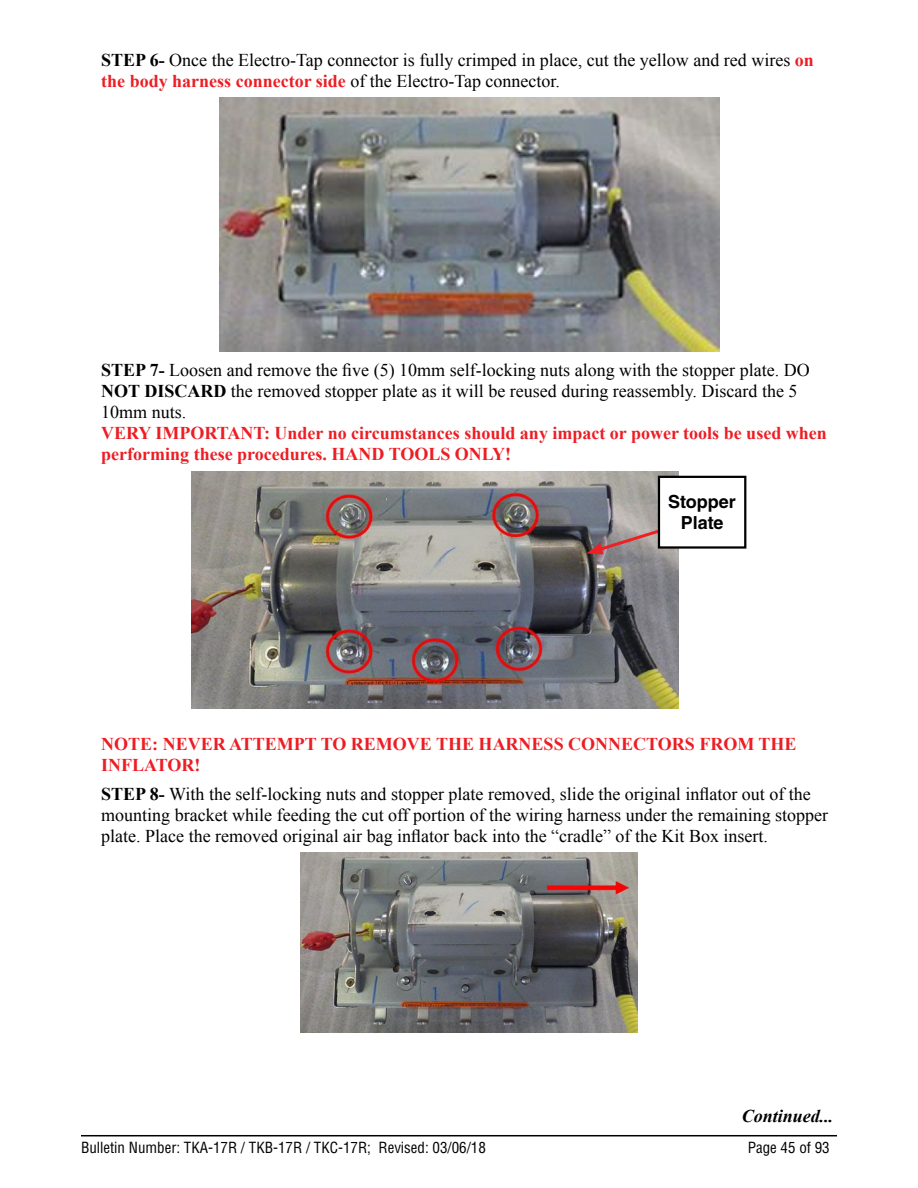
<style>
.page{position:relative;width:918px;height:1188px;background:#fff}
.page>*{position:absolute;margin:0;border:0;box-sizing:border-box;transform-origin:0 0}
.t1{font:18px/21px "Times New Roman";color:#000}
.t2{font:700 18px/21px "Times New Roman";color:#ed1d24}
.t3{font:700 18px/21.6px "Helvetica LT Std";color:#000;text-align:center}
.t4{font:italic 700 18px "Times New Roman";color:#000}
.t5{font:condensed 15px "Helvetica LT Std";color:#000}
.s1{font-weight:700}
.s2{font-weight:700;color:#ed1d24}
</style>
<div class="page">
<hr style="left:81px;top:1135px;width:756px;height:1px;background:#000">
<img style="left:219px;top:97px;width:500px;height:255px">
<img style="left:192px;top:471px;width:487px;height:238px">
<svg style="left:587px;top:525px;width:83px;height:29px"></svg>
<div style="left:659px;top:477px;width:86px;height:70px;background:#fff"></div>
<div style="left:658px;top:476px;width:88px;height:73px;border:2px solid #000"></div>
<img style="left:301px;top:852px;width:336px;height:181px">
<p class="t1" style="left:101px;top:49px;width:714px"><span class="s1">STEP 6-</span> Once the Electro-Tap connector is fully crimped in place, cut the yellow and red wires <span class="s2">on the body harness connector side</span> of the Electro-Tap connector.</p>
<p class="t1" style="left:101px;top:360px;width:710px"><span class="s1">STEP 7-</span> Loosen and remove the five (5) 10mm self-locking nuts along with the stopper plate. DO<br><span class="s1">NOT DISCARD</span> the removed stopper plate as it will be reused during reassembly. Discard the 5<br>10mm nuts.</p>
<p class="t2" style="left:101px;top:422px;width:727px">VERY IMPORTANT: Under no circumstances should any impact or power tools be used when performing these procedures. HAND TOOLS ONLY!</p>
<p class="t3" style="left:668px;top:490px;width:69px">Stopper<br>Plate</p>
<p class="t2" style="left:101px;top:733px;width:697px">NOTE: NEVER ATTEMPT TO REMOVE THE HARNESS CONNECTORS FROM THE<br>INFLATOR!</p>
<p class="t1" style="left:101px;top:783px;width:729px"><span class="s1">STEP 8-</span> With the self-locking nuts and stopper plate removed, slide the original inflator out of the mounting bracket while feeding the cut off portion of the wiring harness under the remaining stopper plate. Place the removed original air bag inflator back into the “cradle” of the Kit Box insert.</p>
<p class="t4" style="left:742px;top:1104px;width:93px">Continued...</p>
<p class="t5" style="left:81px;top:1138px;width:406px">Bulletin Number: TKA-17R / TKB-17R / TKC-17R; Revised: 03/06/18</p>
<p class="t5" style="left:748px;top:1138px;width:84px">Page 45 of 93</p>
</div>
